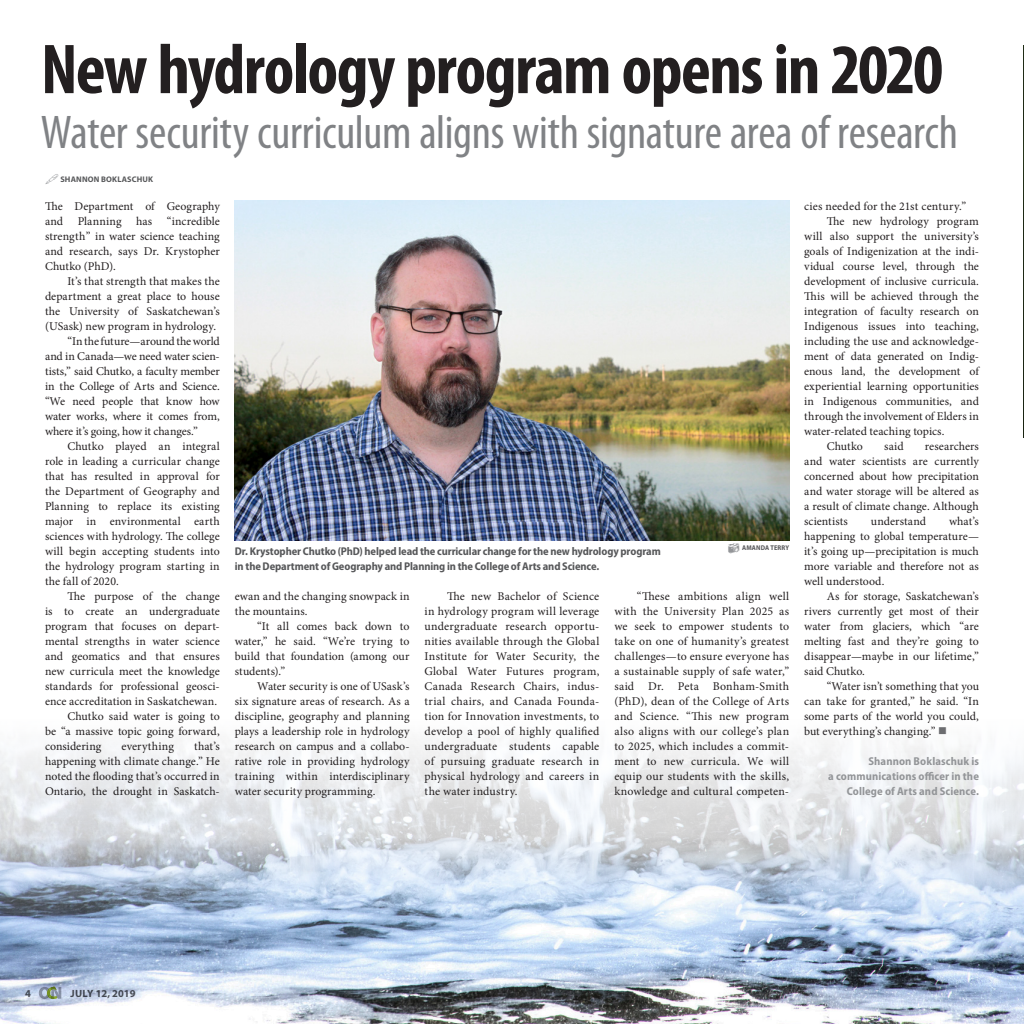
<style>
.page{position:relative;width:1024px;height:1024px;background:#fff}
.page>*{position:absolute;margin:0;border:0;box-sizing:border-box;transform-origin:0 0}
.heading_3{font:700 condensed 71.25px "Myriad Pro";letter-spacing:-.02em;color:#231f20}
.heading_3-2{font:condensed 47.5px "Myriad Pro";letter-spacing:-.005em;color:#808285}
.Copy{font:11.88px/15px "Minion Pro";letter-spacing:.005em;color:#231f20;text-align:justify}
.photo_caption{font:700 semi-condensed 11.38px/15px "Myriad Pro";letter-spacing:.01em;color:#939598;text-align:right}
.photo_caption-2{font:700 semi-condensed 11.25px/15px "Myriad Pro";letter-spacing:-.01em;color:#57585a}
.t1{font:700 10.5px "Myriad Pro";color:#57585a}
.t2{font:700 8.12px "Myriad Pro";letter-spacing:.02em;color:#57585a}
.t3{font:700 semi-condensed 6.88px "Myriad Pro";letter-spacing:.02em;color:#57585a}
.s1{color:#6c6d70}
</style>
<div class="page">
<img style="left:1023px;top:45px;width:1px;height:393px">
<img style="left:235px;top:201px;width:554px;height:339px">
<img style="left:0;top:767px;width:1024px;height:257px">
<svg style="left:515px;top:374px;width:11px;height:10px"></svg>
<p class="heading_3" style="left:41px;top:25px;width:904px">New hydrology program opens in 2020</p>
<p class="heading_3-2" style="left:41px;top:103px;width:918px">Water security curriculum aligns with signature area of research</p>
<p class="t2" style="left:60px;top:174px;width:94px">SHANNON BOKLASCHUK</p>
<p class="Copy" style="left:45px;top:199px;width:176px">The Department of Geography and Planning has “incredible strength” in water science teaching and research, says Dr. Krystopher Chutko (PhD).</p>
<p class="Copy" style="left:45px;top:274px;width:176px;text-indent:23px">It’s that strength that makes the department a great place to house the University of Saskatchewan’s (USask) new program in hydrology.</p>
<p class="Copy" style="left:45px;top:334px;width:176px;text-indent:23px">“In the future—around the world and in Canada—we need water scien&shy;tists,” said Chutko, a faculty member in the College of Arts and Science. “We need people that know how water works, where it comes from, where it’s going, how it changes.”</p>
<p class="Copy" style="left:45px;top:439px;width:176px;text-indent:23px">Chutko played an integral role in leading a curricular change that has resulted in approval for the Department of Geography and Planning to replace its existing major in environmental earth sciences with hydrology. The college will begin accepting students into the hydrology program starting in the fall of 2020.</p>
<p class="Copy" style="left:45px;top:589px;width:176px;text-indent:23px">The purpose of the change is to create an undergraduate program that focuses on depart&shy;mental strengths in water science and geomatics and that ensures new curricula meet the knowledge standards for professional geosci&shy;ence accreditation in Saskatchewan.</p>
<p class="Copy" style="left:45px;top:709px;width:176px;text-indent:23px">Chutko said water is going to be “a massive topic going forward, considering</p>
<p class="Copy" style="left:45px;top:739px;width:176px;text-indent:149px">that’s happening with climate change.” He noted the flooding that’s occurred in Ontario, the drought in Saskatch-</p>
<p class="Copy" style="left:122px;top:739px;width:54px">everything</p>
<p class="photo_caption-2" style="left:235px;top:544px;width:427px">Dr. Krystopher Chutko (PhD) helped lead the curricular change for the new hydrology program in the Department of Geography and Planning in the College of Arts and Science.</p>
<p class="t3" style="left:742px;top:544px;width:48px">AMANDA TERRY</p>
<p class="Copy" style="left:235px;top:589px;width:176px">ewan and the changing snowpack in the mountains.</p>
<p class="Copy" style="left:235px;top:619px;width:176px;text-indent:23px">“It all comes back down to water,” he said. “We’re trying to build that foundation (among our students).”</p>
<p class="Copy" style="left:235px;top:679px;width:176px;text-indent:23px">Water security is one of USask’s six signature areas of research. As a discipline, geography and planning plays a leadership role in hydrology research on campus and a collabo&shy;rative role in providing hydrology training within interdisciplinary water security programming.</p>
<p class="Copy" style="left:424px;top:589px;width:176px;text-indent:23px">The new Bachelor of Science in hydrology program will leverage undergraduate research opportu&shy;nities available through the Global Institute for Water Security, the Global Water Futures program, Canada Research Chairs, indus&shy;trial chairs, and Canada Founda&shy;tion for Innovation investments, to develop a pool of highly qualified undergraduate students capable of pursuing graduate research in physical hydrology and careers in the water industry.</p>
<p class="Copy" style="left:614px;top:589px;width:176px;text-indent:23px">“These ambitions align well with the University Plan 2025 as we seek to empower students to take on one of humanity’s greatest challenges—to ensure everyone has a sustainable supply of safe water,” said Dr. Peta Bonham-Smith (PhD), dean of the College of Arts and Science. “This new program also aligns with our college’s plan to 2025, which includes a commit&shy;ment to new curricula. We will equip our students with the skills, knowledge and cultural competen-</p>
<p class="Copy" style="left:804px;top:199px;width:163px">cies needed for the 21st century.”</p>
<p class="Copy" style="left:804px;top:214px;width:176px;text-indent:23px">The new hydrology program will also support the university’s goals of Indigenization at the indi&shy;vidual course level, through the development of inclusive curricula.<br>This will be achieved through the integration of faculty research on Indigenous issues into teaching, including the use and acknowledge&shy;ment of data generated on Indig&shy;enous land, the development of experiential learning opportunities in Indigenous communities, and through the involvement of Elders in water-related teaching topics.</p>
<p class="Copy" style="left:827px;top:439px;width:38px">Chutko</p>
<p class="Copy" style="left:884px;top:439px;width:21px">said</p>
<p class="Copy" style="left:804px;top:439px;width:176px;text-indent:121px">researchers and water scientists are currently concerned about how precipitation and water storage will be altered as a result of climate change. Although scientists</p>
<p class="Copy" style="left:804px;top:514px;width:176px;text-indent:145px">what’s happening to global temperature— it’s going up—precipitation is much more variable and therefore not as well understood.</p>
<p class="Copy" style="left:804px;top:589px;width:176px;text-indent:23px">As for storage, Saskatchewan’s rivers currently get most of their water from glaciers, which “are melting fast and they’re going to disappear—maybe in our lifetime,” said Chutko.</p>
<p class="Copy" style="left:804px;top:679px;width:176px;text-indent:23px">“Water isn’t something that you can take for granted,” he said. “In some parts of the world you could, but everything’s changing.” <span class="s1">■</span></p>
<p class="photo_caption" style="left:828px;top:754px;width:152px">Shannon Boklaschuk is<br>a communications officer in the<br>College of Arts and Science.</p>
<p class="Copy" style="left:871px;top:514px;width:57px">understand</p>
<p class="t1" style="left:25px;top:986px;width:7px">4</p>
<p class="t1" style="left:71px;top:986px;width:66px">JULY 12, 2019</p>
</div>
